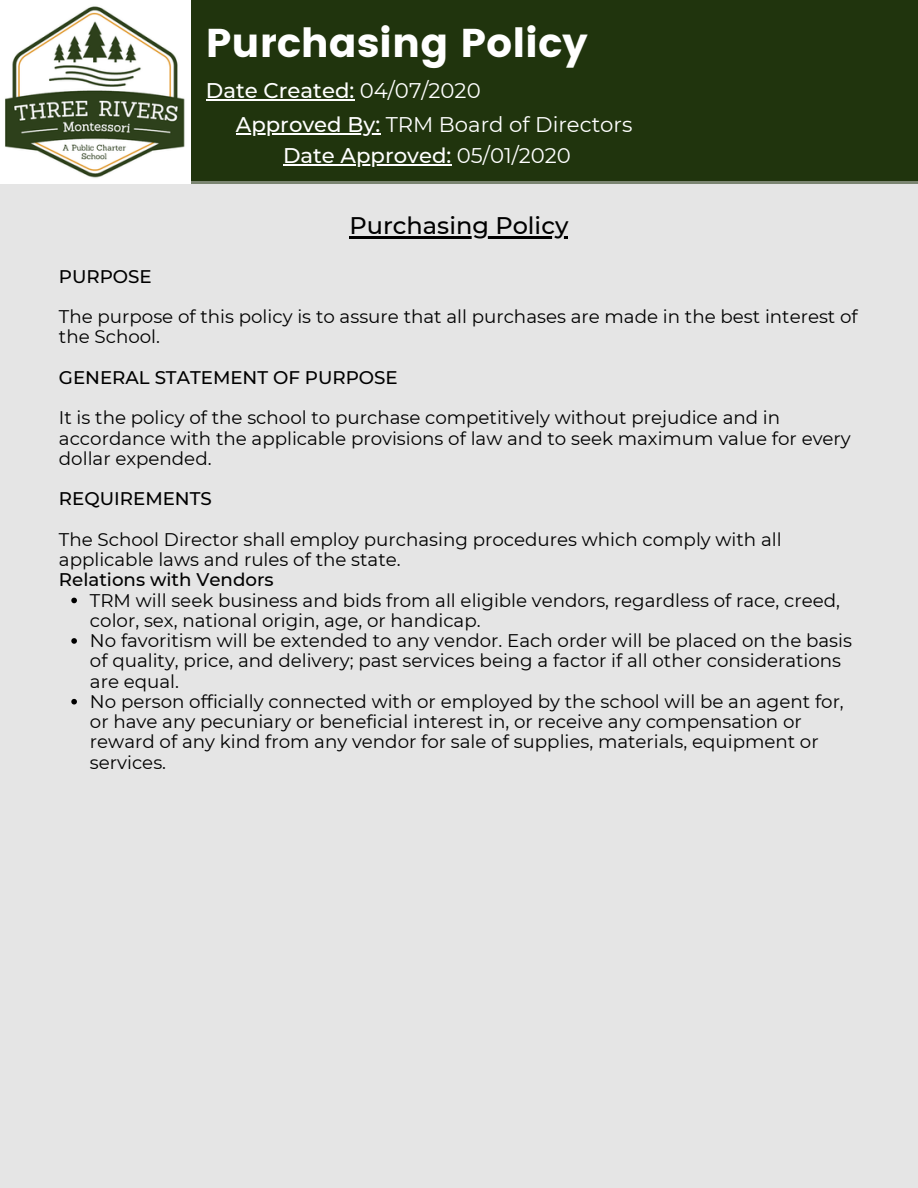
<style>
.page{position:relative;width:918px;height:1188px;background:#fff}
.page>*{position:absolute;margin:0;border:0;box-sizing:border-box;transform-origin:0 0}
.t1{font:40.2px "Poppins";color:#fff}
.t2{font:500 24px "Montserrat";color:#000}
.t3{font:21.15px/34px "Montserrat";color:#fff}
.t4{font:500 21.15px "Montserrat";color:#fff}
.t5{font:18.3px/20.2px "Montserrat";color:#000}
.t6{font:500 18.3px "Montserrat";color:#000}
.s1{font-weight:500}
.s2{font-weight:400}
</style>
<div class="page">
<div style="left:16px;top:0;width:902px;height:184px;background:#20340d"></div>
<div style="left:0;top:181px;width:918px;height:1007px;background:#e5e5e5"></div>
<img style="left:0;top:0;width:190px;height:183px">
<hr style="left:206px;top:99px;width:148px;height:1px;background:#fff">
<hr style="left:236px;top:133px;width:144px;height:1px;background:#fff">
<hr style="left:283px;top:164px;width:168px;height:1px;background:#fff">
<svg style="left:71px;top:598px;width:6px;height:5px"></svg>
<svg style="left:71px;top:638px;width:6px;height:6px"></svg>
<svg style="left:71px;top:699px;width:6px;height:6px"></svg>
<hr style="left:350px;top:237px;width:218px;height:2px;background:#000">
<h1 class="t1" style="left:206px;top:20px;width:384px">Purchasing Policy</h1>
<p class="t3" style="left:236px;top:73px;width:398px;text-indent:-30px"><span class="s1">Date Created:</span> 04/07/2020<br><span class="s1">Approved By:</span> TRM Board of Directors</p>
<p class="t4" style="left:283px;top:142px;width:289px">Date Approved: <span class="s2">05/01/2020</span></p>
<h2 class="t2" style="left:350px;top:211px;width:220px">Purchasing Policy</h2>
<p class="t6" style="left:59px;top:265px;width:94px">PURPOSE</p>
<p class="t5" style="left:59px;top:306px;width:800px">The purpose of this policy is to assure that all purchases are made in the best interest of the School.</p>
<p class="t6" style="left:59px;top:366px;width:340px">GENERAL STATEMENT OF PURPOSE</p>
<p class="t5" style="left:59px;top:408px;width:793px">It is the policy of the school to purchase competitively without prejudice and in accordance with the applicable provisions of law and to seek maximum value for every dollar expended.</p>
<p class="t6" style="left:59px;top:488px;width:154px">REQUIREMENTS</p>
<p class="t5" style="left:59px;top:529px;width:724px">The School Director shall employ purchasing procedures which comply with all applicable laws and rules of the state.</p>
<p class="t6" style="left:59px;top:569px;width:216px">Relations with Vendors</p>
<p class="t5" style="left:90px;top:590px;width:764px">TRM will seek business and bids from all eligible vendors, regardless of race, creed, color, sex, national origin, age, or handicap.<br>No favoritism will be extended to any vendor. Each order will be placed on the basis of quality, price, and delivery; past services being a factor if all other considerations are equal.<br>No person officially connected with or employed by the school will be an agent for, or have any pecuniary or beneficial interest in, or receive any compensation or reward of any kind from any vendor for sale of supplies, materials, equipment or services.</p>
</div>
